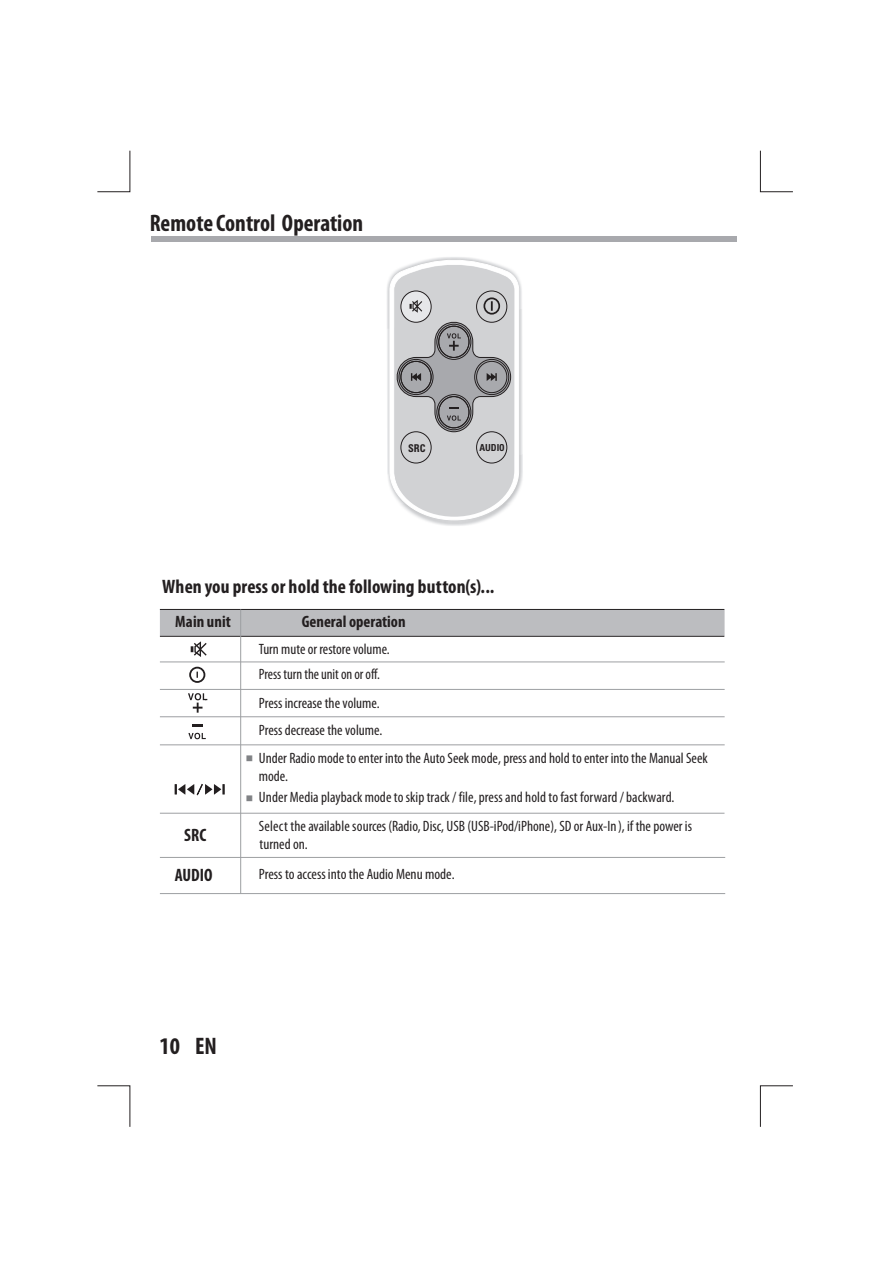
<style>
.page{position:relative;width:893px;height:1263px;background:#fff}
.page>*{position:absolute;margin:0;border:0;box-sizing:border-box;transform-origin:0 0}
.t1{font:700 condensed 24px "Myriad Pro";color:#231f20}
.t2{font:700 condensed 19.5px "Myriad Pro";letter-spacing:.01em;color:#231f20}
.t3{font:700 condensed 18px "Myriad Pro";color:#231f20}
.t4{font:700 condensed 16.5px "Myriad Pro";color:#231f20}
.t5{font:condensed 15px/17.9px "Myriad Pro";color:#231f20}
.t6{font:700 condensed 10.8px "Zurich BT";color:#231f20}
.t7{font:700 condensed 9.6px "Zurich BT";color:#231f20}
.s1{font-family:"Gulim";font-stretch:normal;font-size:7.5px;color:#808285}
</style>
<div class="page">
<hr style="left:240px;top:609px;width:1px;height:284px;background:#9d9fa2">
<hr style="left:160px;top:744px;width:565px;height:1px;background:#9d9fa2">
<hr style="left:160px;top:661px;width:565px;height:1px;background:#9d9fa2">
<hr style="left:160px;top:813px;width:564px;height:1px;background:#9d9fa2">
<hr style="left:160px;top:857px;width:565px;height:1px;background:#9d9fa2">
<hr style="left:160px;top:893px;width:565px;height:1px;background:#9d9fa2">
<hr style="left:160px;top:689px;width:565px;height:1px;background:#9d9fa2">
<hr style="left:160px;top:716px;width:565px;height:1px;background:#9d9fa2">
<svg style="left:189px;top:667px;width:16px;height:16px"></svg>
<svg style="left:160px;top:609px;width:565px;height:48px"></svg>
<svg style="left:175px;top:784px;width:50px;height:12px"></svg>
<div style="left:151px;top:236px;width:585px;height:6px;background:#a8a9ad"></div>
<img style="left:387px;top:280px;width:136px;height:246px">
<svg style="left:389px;top:257px;width:130px;height:263px;background:#c6c7c9"></svg>
<svg style="left:188px;top:693px;width:19px;height:20px"></svg>
<svg style="left:192px;top:724px;width:10px;height:2px"></svg>
<svg style="left:188px;top:733px;width:18px;height:6px"></svg>
<svg style="left:97px;top:150px;width:34px;height:42px"></svg>
<svg style="left:760px;top:150px;width:33px;height:42px"></svg>
<svg style="left:97px;top:1085px;width:34px;height:42px"></svg>
<svg style="left:760px;top:1085px;width:33px;height:42px"></svg>
<h1 class="t1" style="left:150px;top:213px;width:215px">Remote Control Operation</h1>
<p class="t6" style="left:408px;top:444px;width:19px">SRC</p>
<p class="t7" style="left:479px;top:444px;width:27px">AUDIO</p>
<h2 class="t2" style="left:162px;top:578px;width:334px">When you press or hold the following button(s)...</h2>
<p class="t4" style="left:175px;top:615px;width:57px">Main unit</p>
<p class="t4" style="left:302px;top:615px;width:105px">General operation</p>
<p class="t5" style="left:259px;top:637px;width:132px;line-height:25.2px">Turn mute or restore volume.<br>Pressturn theuniton oroff.</p>
<p class="t3" style="left:184px;top:827px;width:23px">SRC</p>
<p class="t3" style="left:175px;top:867px;width:39px">AUDIO</p>
<p class="t5" style="left:259px;top:690px;width:125px;line-height:27.6px">Press increase the volume.<br>Press decrease the volume.</p>
<p class="t5" style="left:259px;top:750px;width:450px;text-indent:-13px"><span class="s1">■</span> Under Radio mode to enter into the Auto Seek mode, press and hold to enter into the Manual Seek mode.</p>
<p class="t5" style="left:246px;top:790px;width:430px"><span class="s1">■</span> Under Media playback mode to skip track / file, press and hold to fast forward / backward.</p>
<p class="t5" style="left:259px;top:818px;width:435px">Select the available sources (Radio, Disc, USB (USB-iPod/iPhone), SD or Aux-In ), if the power is turned on.</p>
<p class="t5" style="left:259px;top:867px;width:197px">Press to access into the Audio Menu mode.</p>
<h1 class="t1" style="left:159px;top:1036px;width:59px">10 EN</h1>
</div>
